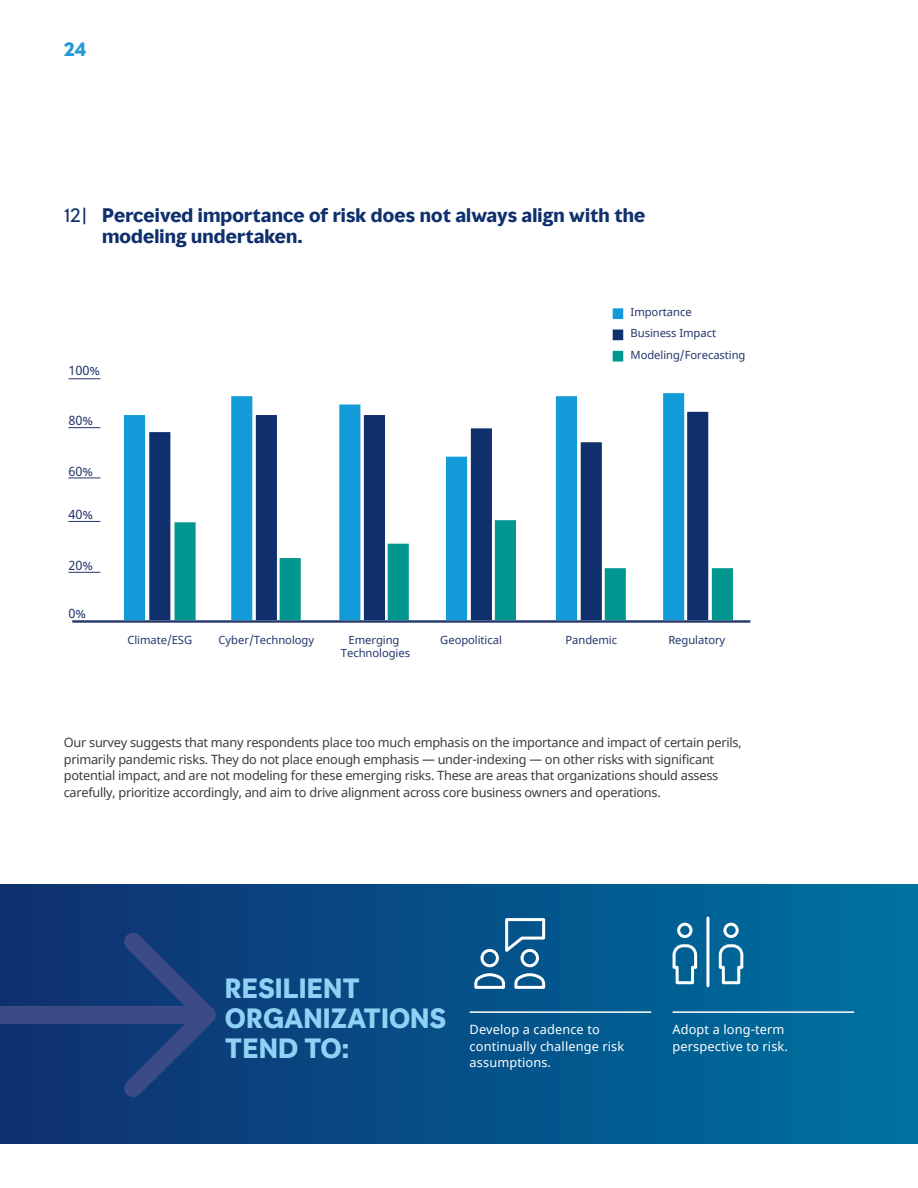
<style>
.page{position:relative;width:918px;height:1188px;background:#fff}
.page>*{position:absolute;margin:0;border:0;box-sizing:border-box;transform-origin:0 0}
.Body_Headline__20_20{font:700 25.5px/30px "MMC Display";color:#90d2f5}
.Figures_Title__12_14{font:700 18px/21px "MMC Display";letter-spacing:.01em;color:#0f306d}
.t1{font:700 18px "MMC Display";color:#239ad7}
.t2{font:12.9px "Noto Sans";letter-spacing:-.005em;color:#23366a}
.t3{font:12.75px/16.5px "Noto Sans";letter-spacing:-.02em;color:#3c3c3b}
.Infographic_Body__8{font:12.75px/16.5px "Noto Sans";letter-spacing:.01em;color:#fff}
.t4{font:11.25px/13.5px "Noto Sans";letter-spacing:-.005em;color:#23366a;text-align:center}
.s1{font-weight:400}
</style>
<div class="page">
<div style="left:0;top:885px;width:918px;height:258px;background:linear-gradient(to right,#0f2f6e,#0072a0)"></div>
<hr style="left:72px;top:620px;width:678px;height:3px;background:#23366a">
<hr style="left:68px;top:572px;width:32px;height:1px;background:#23366a">
<hr style="left:68px;top:521px;width:32px;height:1px;background:#23366a">
<hr style="left:68px;top:478px;width:32px;height:1px;background:#23366a">
<hr style="left:68px;top:427px;width:32px;height:1px;background:#23366a">
<hr style="left:68px;top:379px;width:32px;height:1px;background:#23366a">
<div style="left:175px;top:522px;width:21px;height:98px;background:#01968f"></div>
<div style="left:149px;top:432px;width:21px;height:188px;background:#0f306d"></div>
<div style="left:256px;top:415px;width:21px;height:205px;background:#0f306d"></div>
<div style="left:613px;top:351px;width:10px;height:11px;background:#01968f"></div>
<div style="left:613px;top:330px;width:10px;height:10px;background:#0f306d"></div>
<div style="left:613px;top:308px;width:10px;height:11px;background:#129bd8"></div>
<div style="left:471px;top:428px;width:21px;height:192px;background:#0f306d"></div>
<div style="left:687px;top:412px;width:21px;height:208px;background:#0f306d"></div>
<div style="left:663px;top:393px;width:21px;height:227px;background:#129bd8"></div>
<div style="left:446px;top:457px;width:21px;height:163px;background:#129bd8"></div>
<div style="left:231px;top:396px;width:21px;height:224px;background:#129bd8"></div>
<div style="left:124px;top:415px;width:21px;height:205px;background:#129bd8"></div>
<div style="left:280px;top:558px;width:21px;height:62px;background:#01968f"></div>
<div style="left:364px;top:415px;width:21px;height:205px;background:#0f306d"></div>
<div style="left:339px;top:405px;width:21px;height:215px;background:#129bd8"></div>
<div style="left:388px;top:544px;width:21px;height:76px;background:#01968f"></div>
<div style="left:495px;top:520px;width:21px;height:100px;background:#01968f"></div>
<div style="left:581px;top:442px;width:21px;height:178px;background:#0f306d"></div>
<div style="left:556px;top:396px;width:21px;height:224px;background:#129bd8"></div>
<div style="left:605px;top:568px;width:21px;height:52px;background:#01968f"></div>
<div style="left:712px;top:568px;width:21px;height:52px;background:#01968f"></div>
<svg style="left:473px;top:917px;width:74px;height:73px;background:#3775a1"></svg>
<svg style="left:671px;top:915px;width:74px;height:74px;background:#3281a9"></svg>
<hr style="left:673px;top:1011px;width:181px;height:2px;background:#fff">
<svg style="left:0;top:916px;width:232px;height:198px;background:#143a76"></svg>
<hr style="left:470px;top:1011px;width:181px;height:2px;background:#fff">
<h2 class="t1" style="left:64px;top:38px;width:24px">24</h2>
<p class="Figures_Title__12_14" style="left:102px;top:205px;width:545px;text-indent:-38px"><span class="s1">12|</span> Perceived importance of risk does not always align with the modeling undertaken.</p>
<p class="t2" style="left:68px;top:361px;width:33px">100%</p>
<p class="t2" style="left:68px;top:411px;width:26px">80%</p>
<p class="t2" style="left:68px;top:463px;width:26px">60%</p>
<p class="t2" style="left:68px;top:505px;width:26px">40%</p>
<p class="t2" style="left:68px;top:556px;width:26px">20%</p>
<p class="t2" style="left:68px;top:605px;width:19px">0%</p>
<p class="t4" style="left:631px;top:302px;width:87px;line-height:20.9px;text-align:left">Importance<br>Business Impact</p>
<p class="t4" style="left:631px;top:349px;width:116px">Modeling/Forecasting</p>
<p class="t4" style="left:127px;top:633px;width:66px">Climate/ESG</p>
<p class="t4" style="left:219px;top:633px;width:97px">Cyber/Technology</p>
<p class="t4" style="left:341px;top:633px;width:71px">Emerging<br>Technologies</p>
<p class="t4" style="left:440px;top:633px;width:63px">Geopolitical</p>
<p class="t4" style="left:565px;top:633px;width:53px">Pandemic</p>
<p class="t4" style="left:668px;top:633px;width:58px">Regulatory</p>
<p class="t3" style="left:64px;top:735px;width:679px">Our survey suggests that many respondents place too much emphasis on the importance and impact of certain perils, primarily pandemic risks. They do not place enough emphasis — under-indexing — on other risks with significant potential impact, and are not modeling for these emerging risks. These are areas that organizations should assess carefully, prioritize accordingly, and aim to drive alignment across core business owners and operations.</p>
<h3 class="Body_Headline__20_20" style="left:225px;top:973px;width:223px">RESILIENT<br>ORGANIZATIONS<br>TEND TO:</h3>
<p class="Infographic_Body__8" style="left:470px;top:1022px;width:156px">Develop a cadence to continually challenge risk assumptions.</p>
<p class="Infographic_Body__8" style="left:673px;top:1022px;width:117px">Adopt a long-term perspective to risk.</p>
</div>
